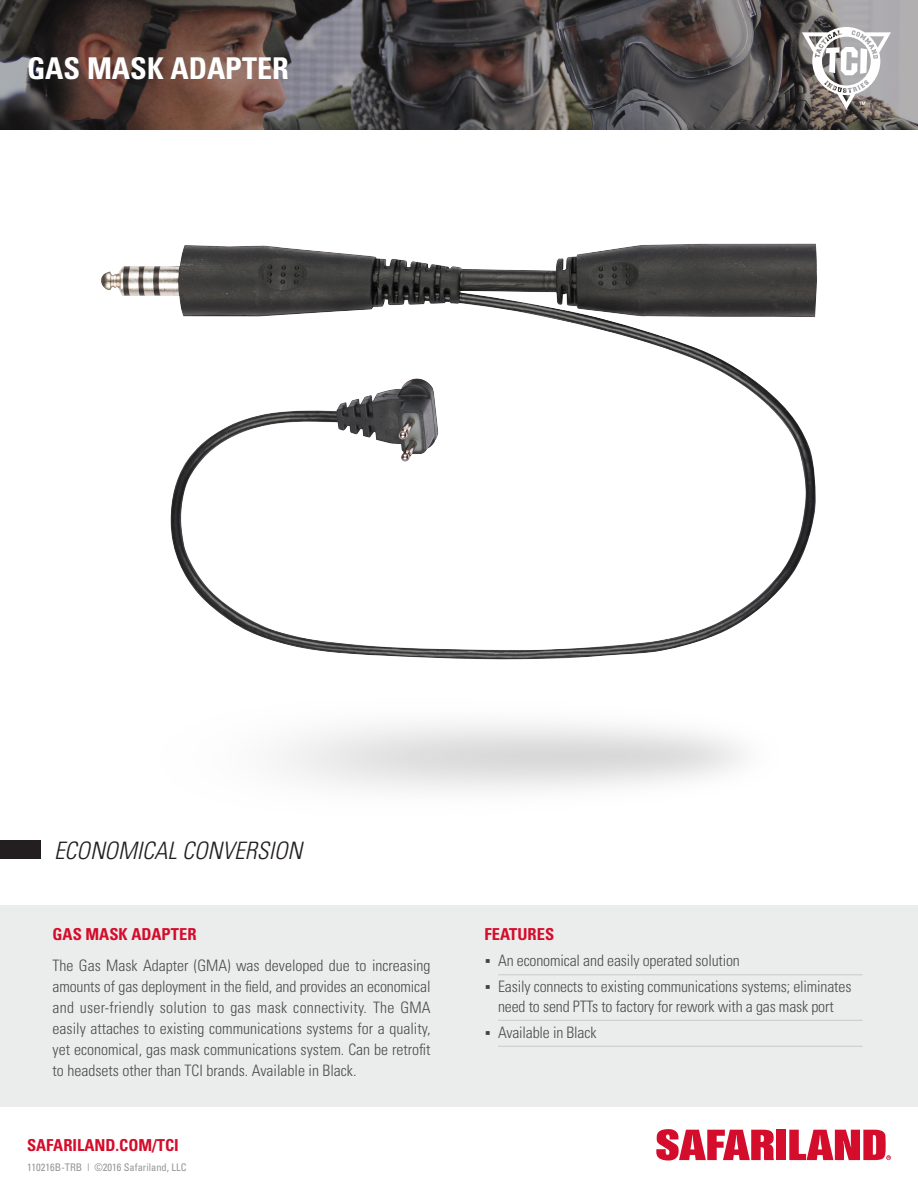
<style>
.page{position:relative;width:918px;height:1188px;background:#fff}
.page>*{position:absolute;margin:0;border:0;box-sizing:border-box;transform-origin:0 0}
.t1{font:700 condensed 30px "Univers";color:#fff}
.t2{font:italic 300 condensed 24px "Univers";color:#231f20}
.Sub_head{font:700 condensed 16.5px "Univers";color:#d30d2b}
.copy{font:300 condensed 15.75px/21px "Univers";letter-spacing:-.01em;color:#4d4d4f;text-align:justify}
.t3{font:condensed 10.5px "Univers";color:#949698}
</style>
<div class="page">
<svg style="left:656px;top:1129px;width:118px;height:32px"></svg>
<div style="left:777px;top:1130px;width:9px;height:30px;background:#d30d2b"></div>
<svg style="left:789px;top:1130px;width:102px;height:30px"></svg>
<img style="left:0;top:0;width:918px;height:130px">
<div style="left:0;top:841px;width:40px;height:18px;background:#231f20"></div>
<img style="left:101px;top:244px;width:705px;height:406px">
<div style="left:0;top:905px;width:918px;height:202px;background:#ebecec"></div>
<hr style="left:498px;top:974px;width:365px;height:1px;background:#c7c9cb">
<hr style="left:498px;top:1020px;width:365px;height:1px;background:#c7c9cb">
<hr style="left:498px;top:1046px;width:365px;height:1px;background:#c7c9cb">
<svg style="left:802px;top:27px;width:89px;height:83px"></svg>
<p class="t1" style="left:27px;top:50px;width:263px">GAS MASK ADAPTER</p>
<p class="t2" style="left:54px;top:836px;width:250px">ECONOMICAL CONVERSION</p>
<p class="Sub_head" style="left:53px;top:924px;width:145px">GAS MASK ADAPTER</p>
<p class="copy" style="left:53px;top:955px;width:380px">The Gas Mask Adapter (GMA) was developed due to increasing amounts of gas deployment in the field, and provides an economical and user-friendly solution to gas mask connectivity. The GMA easily attaches to existing communications systems for a quality, yet economical, gas mask communications system. Can be retrofit to headsets other than TCI brands. Available in Black.</p>
<p class="Sub_head" style="left:27px;top:1135px;width:153px">SAFARILAND.COM/TCI</p>
<p class="t3" style="left:27px;top:1160px;width:161px">110216B-TRB | ©2016 Safariland, LLC</p>
<p class="Sub_head" style="left:485px;top:924px;width:71px">FEATURES</p>
<p class="copy" style="left:498px;top:950px;width:243px">An economical and easily operated solution</p>
<p class="copy" style="left:498px;top:977px;width:355px;line-height:19.5px">Easily connects to existing communications systems; eliminates need to send PTTs to factory for rework with a gas mask port</p>
<p class="copy" style="left:498px;top:1022px;width:100px">Available in Black</p>
</div>
